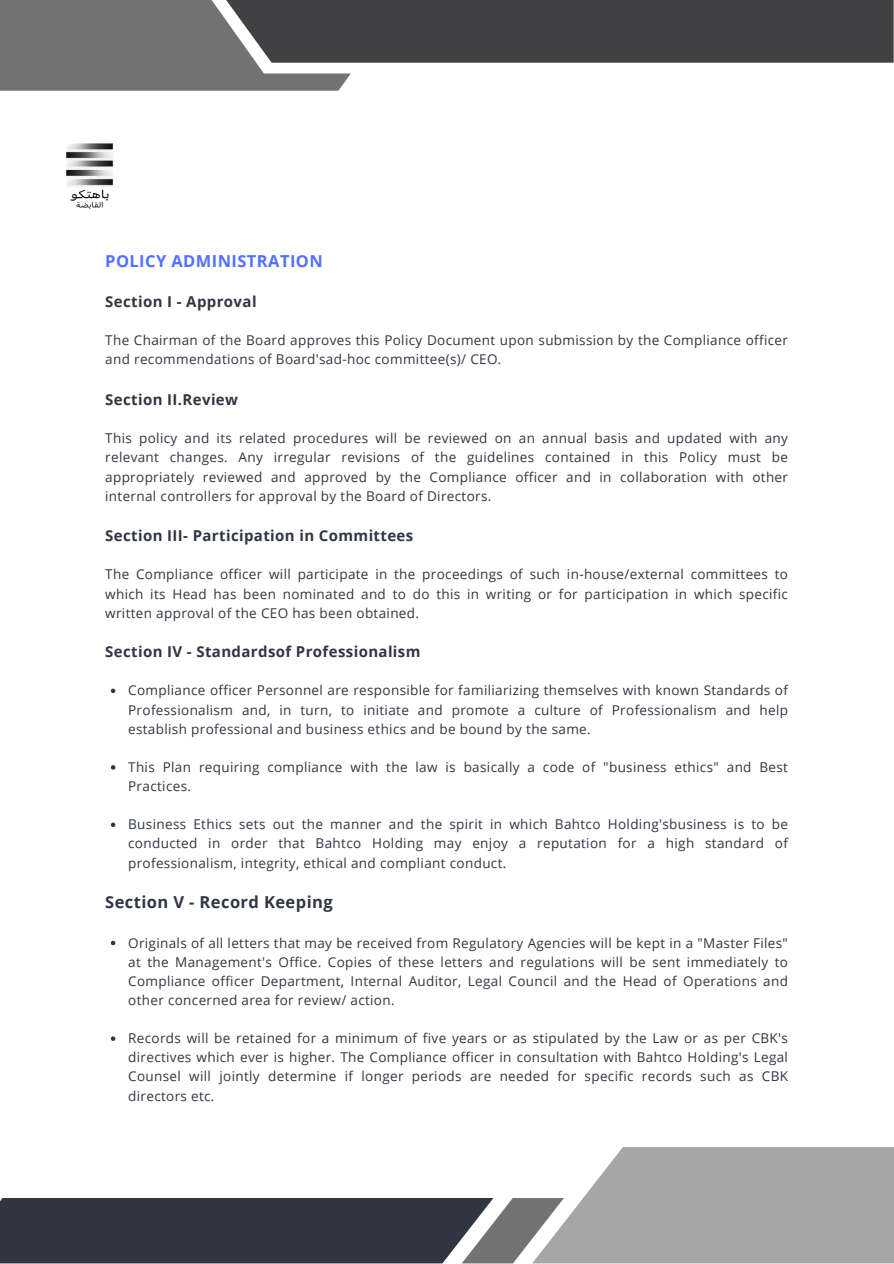
<style>
.page{position:relative;width:894px;height:1264px;background:#fff}
.page>*{position:absolute;margin:0;border:0;box-sizing:border-box;transform-origin:0 0}
.t1{font:700 16.5px "Open Sans";letter-spacing:.025em;color:#303642}
.t2{font:700 16.5px "Open Sans";letter-spacing:.025em;color:#5271ff}
.t3{font:700 15px "Open Sans";letter-spacing:.025em;color:#303642}
.t4{font:13.5px/19.2px "Open Sans";letter-spacing:.025em;color:#303642;text-align:justify}
</style>
<div class="page">
<svg style="left:0;top:0;width:893px;height:91px"></svg>
<svg style="left:0;top:1147px;width:893px;height:116px"></svg>
<img style="left:66px;top:143px;width:48px;height:67px">
<svg style="left:111px;top:688px;width:4px;height:5px"></svg>
<svg style="left:111px;top:765px;width:4px;height:4px"></svg>
<svg style="left:111px;top:822px;width:4px;height:5px"></svg>
<svg style="left:111px;top:940px;width:4px;height:5px"></svg>
<svg style="left:111px;top:1036px;width:4px;height:4px"></svg>
<h1 class="t2" style="left:105px;top:249px;width:219px">POLICY ADMINISTRATION</h1>
<h2 class="t3" style="left:105px;top:291px;width:153px">Section I - Approval</h2>
<p class="t4" style="left:105px;top:330px;width:684px">The Chairman of the Board approves this Policy Document upon submission by the Compliance officer and recommendations of Board'sad-hoc committee(s)/ CEO.</p>
<h2 class="t3" style="left:105px;top:389px;width:134px">Section II.Review</h2>
<p class="t4" style="left:105px;top:428px;width:684px">This policy and its related procedures will be reviewed on an annual basis and updated with any relevant changes. Any irregular revisions of the guidelines contained in this Policy must be appropriately reviewed and approved by the Compliance officer and in collaboration with other internal controllers for approval by the Board of Directors.</p>
<h2 class="t3" style="left:105px;top:525px;width:309px">Section III- Participation in Committees</h2>
<p class="t4" style="left:105px;top:564px;width:684px">The Compliance officer will participate in the proceedings of such in-house/external committees to which its Head has been nominated and to do this in writing or for participation in which specific written approval of the CEO has been obtained.</p>
<h2 class="t3" style="left:105px;top:641px;width:317px">Section IV - Standardsof Professionalism</h2>
<p class="t4" style="left:128px;top:680px;width:661px">Compliance officer Personnel are responsible for familiarizing themselves with known Standards of Professionalism and, in turn, to initiate and promote a culture of Professionalism and help establish professional and business ethics and be bound by the same.</p>
<p class="t4" style="left:128px;top:757px;width:661px">This Plan requiring compliance with the law is basically a code of "business ethics" and Best<br>Practices.</p>
<p class="t4" style="left:128px;top:814px;width:661px">Business Ethics sets out the manner and the spirit in which Bahtco Holding'sbusiness is to be conducted in order that Bahtco Holding may enjoy a reputation for a high standard of professionalism, integrity, ethical and compliant conduct.</p>
<h2 class="t1" style="left:105px;top:890px;width:229px">Section V - Record Keeping</h2>
<p class="t4" style="left:128px;top:932px;width:661px">Originals of all letters that may be received from Regulatory Agencies will be kept in a "Master Files" at the Management's Office. Copies of these letters and regulations will be sent immediately to Compliance officer Department, Internal Auditor, Legal Council and the Head of Operations and other concerned area for review/ action.</p>
<p class="t4" style="left:128px;top:1028px;width:661px">Records will be retained for a minimum of five years or as stipulated by the Law or as per CBK's directives which ever is higher. The Compliance officer in consultation with Bahtco Holding's Legal Counsel will jointly determine if longer periods are needed for specific records such as CBK directors etc.</p>
</div>
